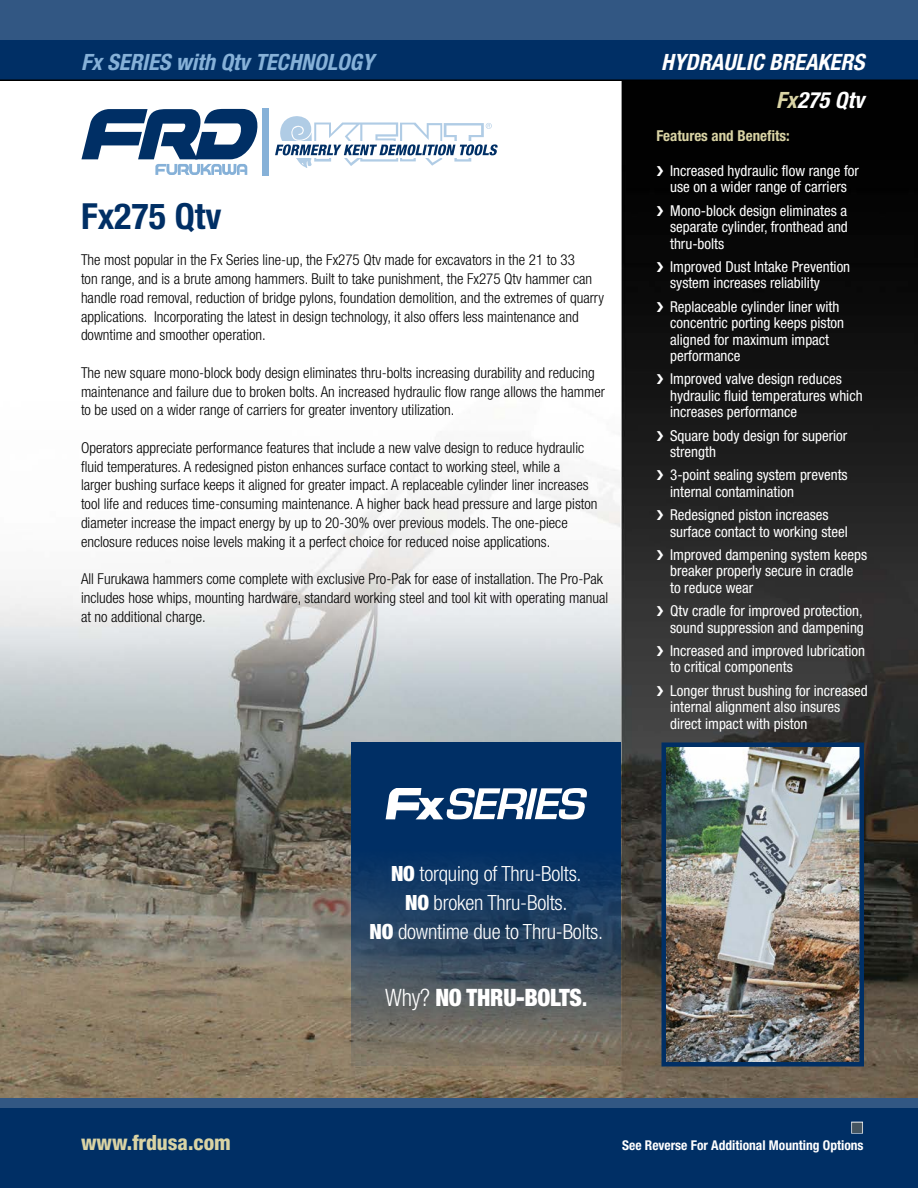
<style>
.page{position:relative;width:918px;height:1188px;background:#fff}
.page>*{position:absolute;margin:0;border:0;box-sizing:border-box;transform-origin:0 0}
.t1{font:700 condensed 36px "Helvetica Neue LT Std";color:#002f65}
.t2{font:900 condensed 24px "Helvetica Neue LT Std";letter-spacing:-.01em;color:#fff}
.t3{font:italic 700 condensed 22.5px "Helvetica Neue LT Std";color:#fff}
.t4{font:italic 700 condensed 22.5px "Helvetica Neue LT Std";color:#86b1d8}
.t5{font:300 condensed 21px/28.8px "Helvetica Neue LT Std";letter-spacing:-.01em;color:#fff;text-align:center}
.t6{font:800 condensed 21px "Helvetica Neue LT Std";color:#d9d3a4}
.t7{font:300 condensed 15px/18.8px "Helvetica Neue LT Std";color:#000}
.t8{font:condensed 15px/16.5px "Helvetica Neue LT Std";color:#fff}
.t9{font:700 condensed 15px "Helvetica Neue LT Std";color:#d9d3a4}
.t10{font:15px "Zapf Dingbats";color:#455560}
.t11{font:700 condensed 13.5px "Helvetica Neue LT Std";color:#fff}
.s1{color:#d9d3a4}
.s2{font-weight:900}
.s3{font-weight:300}
.s4{font-weight:700}
</style>
<div class="page">
<img style="left:0;top:81px;width:918px;height:1017px">
<div style="left:0;top:1098px;width:918px;height:90px;background:#002f65"></div>
<div style="left:0;top:1098px;width:918px;height:10px;background:#325783"></div>
<svg style="left:81px;top:109px;width:178px;height:66px"></svg>
<div style="left:263px;top:108px;width:6px;height:68px;background:#86b1d8"></div>
<div style="left:271px;top:141px;width:228px;height:17px;background:#fff"></div>
<svg style="left:275px;top:116px;width:223px;height:52px"></svg>
<div style="left:0;top:40px;width:918px;height:41px;background:#002f65"></div>
<div style="left:0;top:0;width:918px;height:40px;background:#325783"></div>
<div style="left:851px;top:1122px;width:12px;height:12px;border:2px solid #fff"></div>
<img style="left:667px;top:747px;width:192px;height:314px">
<div style="left:662px;top:742px;width:202px;height:324px;border:4px solid #002f65"></div>
<svg style="left:351px;top:742px;width:270px;height:324px;background:#2c4762"></svg>
<svg style="left:386px;top:788px;width:202px;height:32px"></svg>
<svg style="left:657px;top:166px;width:6px;height:10px"></svg>
<svg style="left:657px;top:206px;width:6px;height:10px"></svg>
<svg style="left:657px;top:262px;width:6px;height:10px"></svg>
<svg style="left:657px;top:302px;width:6px;height:10px"></svg>
<svg style="left:657px;top:375px;width:6px;height:9px"></svg>
<svg style="left:657px;top:431px;width:6px;height:10px"></svg>
<svg style="left:657px;top:471px;width:6px;height:9px"></svg>
<svg style="left:657px;top:510px;width:6px;height:10px"></svg>
<svg style="left:657px;top:550px;width:6px;height:10px"></svg>
<svg style="left:657px;top:606px;width:6px;height:10px"></svg>
<svg style="left:657px;top:646px;width:6px;height:10px"></svg>
<svg style="left:657px;top:686px;width:6px;height:10px"></svg>
<h3 class="t4" style="left:81px;top:49px;width:294px">Fx SERIES with Qtv TECHNOLOGY</h3>
<h1 class="t1" style="left:81px;top:194px;width:142px">Fx275 Qtv</h1>
<p class="t7" style="left:81px;top:251px;width:524px">The most popular in the Fx Series line-up, the Fx275 Qtv made for excavators in the 21 to 33<br>ton range, and is a brute among hammers. Built to take punishment, the Fx275 Qtv hammer can handle road removal, reduction of bridge pylons, foundation demolition, and the extremes of quarry applications. Incorporating the latest in design technology, it also offers less maintenance and downtime and smoother operation.</p>
<p class="t7" style="left:81px;top:363px;width:526px">The new square mono-block body design eliminates thru-bolts increasing durability and reducing maintenance and failure due to broken bolts. An increased hydraulic flow range allows the hammer to be used on a wider range of carriers for greater inventory utilization.</p>
<p class="t7" style="left:81px;top:438px;width:518px">Operators appreciate performance features that include a new valve design to reduce hydraulic fluid temperatures. A redesigned piston enhances surface contact to working steel, while a<br>larger bushing surface keeps it aligned for greater impact. A replaceable cylinder liner increases tool life and reduces time-consuming maintenance. A higher back head pressure and large piston diameter increase the impact energy by up to 20-30% over previous models. The one-piece enclosure reduces noise levels making it a perfect choice for reduced noise applications.</p>
<p class="t7" style="left:81px;top:569px;width:529px">All Furukawa hammers come complete with exclusive Pro-Pak for ease of installation. The Pro-Pak includes hose whips, mounting hardware, standard working steel and tool kit with operating manual at no additional charge.</p>
<h3 class="t3" style="left:661px;top:48px;width:205px">HYDRAULIC BREAKERS</h3>
<h3 class="t3" style="left:776px;top:86px;width:89px"><span class="s1">Fx</span>275 Qtv</h3>
<p class="t9" style="left:657px;top:127px;width:135px">Features and Benefits:</p>
<p class="t8" style="left:670px;top:162px;width:190px">Increased hydraulic flow range for use on a wider range of carriers</p>
<p class="t8" style="left:670px;top:202px;width:179px;text-align:justify">Mono-block design eliminates a separate cylinder, fronthead and thru-bolts</p>
<p class="t8" style="left:670px;top:258px;width:182px">Improved Dust Intake Prevention system increases reliability</p>
<p class="t8" style="left:670px;top:298px;width:176px">Replaceable cylinder liner with concentric porting keeps piston aligned for maximum impact performance</p>
<p class="t8" style="left:670px;top:371px;width:194px">Improved valve design reduces hydraulic fluid temperatures which increases performance</p>
<p class="t8" style="left:670px;top:427px;width:179px">Square body design for superior strength</p>
<p class="t8" style="left:670px;top:467px;width:179px">3-point sealing system prevents internal contamination</p>
<p class="t8" style="left:670px;top:506px;width:179px">Redesigned piston increases surface contact to working steel</p>
<p class="t8" style="left:670px;top:546px;width:199px">Improved dampening system keeps breaker properly secure in cradle to reduce wear</p>
<p class="t8" style="left:670px;top:602px;width:195px">Qtv cradle for improved protection, sound suppression and dampening</p>
<p class="t8" style="left:670px;top:642px;width:197px">Increased and improved lubrication to critical components</p>
<p class="t8" style="left:670px;top:682px;width:199px">Longer thrust bushing for increased internal alignment also insures direct impact with piston</p>
<h3 class="t6" style="left:81px;top:1130px;width:151px">www.frdusa.com</h3>
<h3 class="t5" style="left:370px;top:859px;width:235px"><span class="s2">NO</span> torquing of Thru-Bolts.<br><span class="s2">NO</span> broken Thru-Bolts.<br><span class="s2">NO</span> downtime due to Thru-Bolts.</h3>
<h2 class="t2" style="left:385px;top:982px;width:204px"><span class="s3">Why?</span> NO THRU-BOLTS<span class="s4">.</span></h2>
<p class="t10" style="left:851px;top:1121px;width:13px">■</p>
<p class="t11" style="left:622px;top:1137px;width:243px">See Reverse For Additional Mounting Options</p>
</div>
